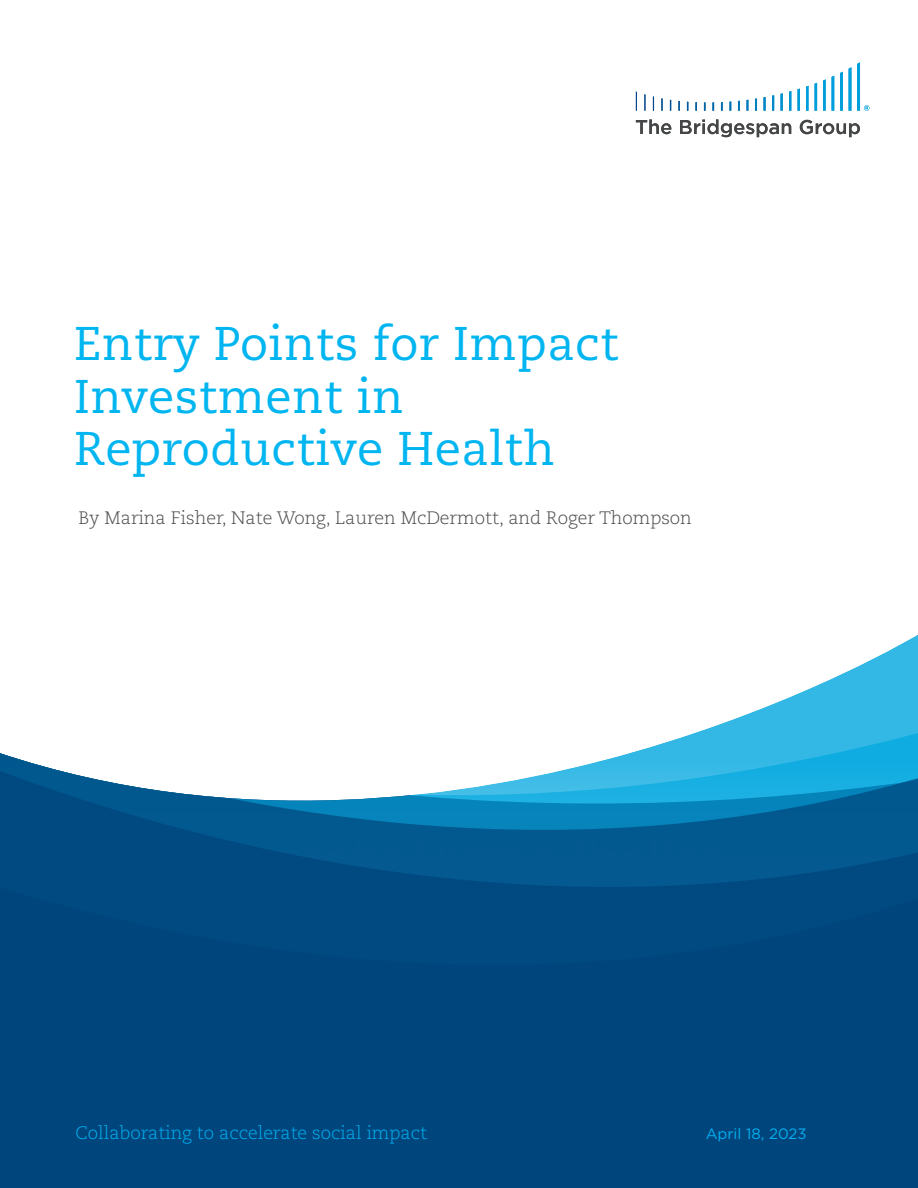
<style>
.page{position:relative;width:918px;height:1188px;background:#fff}
.page>*{position:absolute;margin:0;border:0;box-sizing:border-box;transform-origin:0 0}
._01-Article_title_No{font:47.25px/52.5px "Caecilia LT Std";letter-spacing:.01em;color:#00b5f0}
._03-Byline{font:300 18px "Caecilia LT Std";color:#4b4c4f}
._03-Byline-2{font:300 18px "Caecilia LT Std";color:#00aeef}
._03-Byline-3{font:15px "Gotham";color:#00aeef}
</style>
<div class="page">
<svg style="left:698px;top:654px;width:220px;height:78px;fill:#33b8e5"></svg>
<svg style="left:0;top:732px;width:918px;height:456px;background:#175f91"></svg>
<svg style="left:636px;top:119px;width:35px;height:15px"></svg>
<svg style="left:800px;top:120px;width:60px;height:17px"></svg>
<svg style="left:680px;top:119px;width:111px;height:18px"></svg>
<svg style="left:636px;top:62px;width:233px;height:49px"></svg>
<p class="_01-Article_title_No" style="left:74px;top:319px;width:546px">Entry Points for Impact<br>Investment in<br>Reproductive Health</p>
<p class="_03-Byline" style="left:79px;top:507px;width:615px">By Marina Fisher, Nate Wong, Lauren McDermott, and Roger Thompson</p>
<p class="_03-Byline-2" style="left:76px;top:1123px;width:353px">Collaborating to accelerate social impact</p>
<p class="_03-Byline-3" style="left:706px;top:1124px;width:103px">April 18, 2023</p>
<p class="_03-Byline-3" style="left:690px;top:1124px;width:118px">November 2016</p>
</div>
